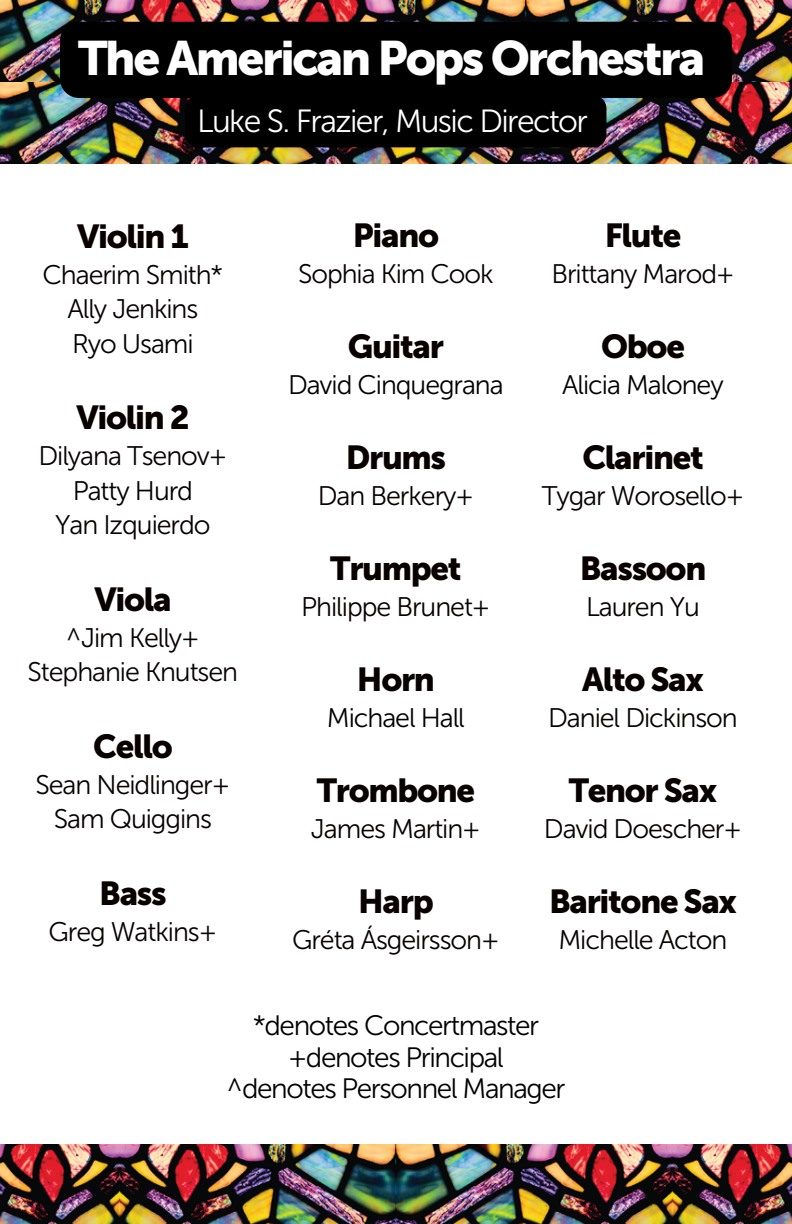
<style>
.page{position:relative;width:792px;height:1224px;background:#fff}
.page>*{position:absolute;margin:0;border:0;box-sizing:border-box;transform-origin:0 0}
.t1{font:48px "Museo Sans 900";letter-spacing:-.05em;color:#fff}
.t2{font:33px "Museo Sans 900";letter-spacing:-.04em;color:#080001}
.t3{font:32px "Museo Sans 300";letter-spacing:-.05em;color:#fff}
.t4{font:28px "Museo Sans 300";letter-spacing:-.05em;color:#000}
.t5{font:26.8px "Museo Sans 300";letter-spacing:-.04em;color:#080001}
.t6{font:26.8px "Museo Sans 300";letter-spacing:-.04em;color:#000}
</style>
<div class="page">
<img style="left:0;top:82px;width:266px;height:81px">
<img style="left:266px;top:147px;width:275px;height:16px">
<img style="left:541px;top:82px;width:251px;height:81px">
<img style="left:0;top:0;width:250px;height:82px">
<img style="left:250px;top:0;width:276px;height:22px">
<img style="left:526px;top:0;width:266px;height:82px">
<div style="left:60px;top:22px;width:672px;height:76px;background:#000"></div>
<div style="left:185px;top:96px;width:421px;height:51px;background:#000"></div>
<img style="left:0;top:1145px;width:120px;height:79px">
<img style="left:120px;top:1145px;width:275px;height:79px">
<img style="left:395px;top:1145px;width:277px;height:79px">
<img style="left:672px;top:1145px;width:120px;height:79px">
<p class="t1" style="left:78px;top:30px;width:629px">The American Pops Orchestra</p>
<p class="t3" style="left:197px;top:102px;width:392px">Luke S. Frazier, Music Director</p>
<p class="t2" style="left:77px;top:217px;width:113px">Violin 1</p>
<p class="t5" style="left:42px;top:259px;width:182px">Chaerim Smith*</p>
<p class="t5" style="left:67px;top:293px;width:133px">Ally Jenkins</p>
<p class="t6" style="left:72px;top:328px;width:123px">Ryo Usami</p>
<p class="t2" style="left:76px;top:398px;width:115px">Violin 2</p>
<p class="t5" style="left:38px;top:440px;width:190px">Dilyana Tsenov+</p>
<p class="t6" style="left:73px;top:475px;width:122px">Patty Hurd</p>
<p class="t5" style="left:55px;top:509px;width:157px">Yan Izquierdo</p>
<p class="t2" style="left:94px;top:580px;width:79px">Viola</p>
<p class="t5" style="left:66px;top:622px;width:135px">^Jim Kelly+</p>
<p class="t5" style="left:28px;top:656px;width:212px">Stephanie Knutsen</p>
<p class="t2" style="left:93px;top:727px;width:81px">Cello</p>
<p class="t5" style="left:35px;top:769px;width:196px">Sean Neidlinger+</p>
<p class="t5" style="left:54px;top:803px;width:160px">Sam Quiggins</p>
<p class="t2" style="left:99px;top:874px;width:69px">Bass</p>
<p class="t5" style="left:49px;top:916px;width:170px">Greg Watkins+</p>
<p class="t2" style="left:353px;top:216px;width:88px">Piano</p>
<p class="t5" style="left:298px;top:258px;width:197px">Sophia Kim Cook</p>
<p class="t2" style="left:348px;top:327px;width:98px">Guitar</p>
<p class="t6" style="left:288px;top:369px;width:217px">David Cinquegrana</p>
<p class="t2" style="left:346px;top:438px;width:102px">Drums</p>
<p class="t5" style="left:318px;top:480px;width:158px">Dan Berkery+</p>
<p class="t2" style="left:330px;top:549px;width:133px">Trumpet</p>
<p class="t5" style="left:301px;top:591px;width:191px">Philippe Brunet+</p>
<p class="t2" style="left:357px;top:660px;width:80px">Horn</p>
<p class="t6" style="left:327px;top:702px;width:140px">Michael Hall</p>
<p class="t2" style="left:317px;top:771px;width:160px">Trombone</p>
<p class="t5" style="left:311px;top:813px;width:171px">James Martin+</p>
<p class="t2" style="left:358px;top:882px;width:77px">Harp</p>
<p class="t5" style="left:292px;top:924px;width:209px">Gréta Ásgeirsson+</p>
<p class="t2" style="left:605px;top:216px;width:78px">Flute</p>
<p class="t5" style="left:551px;top:258px;width:185px">Brittany Marod+</p>
<p class="t2" style="left:601px;top:327px;width:85px">Oboe</p>
<p class="t6" style="left:562px;top:369px;width:163px">Alicia Maloney</p>
<p class="t2" style="left:582px;top:438px;width:123px">Clarinet</p>
<p class="t5" style="left:542px;top:480px;width:204px">Tygar Worosello+</p>
<p class="t2" style="left:580px;top:549px;width:128px">Bassoon</p>
<p class="t5" style="left:586px;top:591px;width:115px">Lauren Yu</p>
<p class="t2" style="left:582px;top:660px;width:123px">Alto Sax</p>
<p class="t5" style="left:548px;top:702px;width:191px">Daniel Dickinson</p>
<p class="t2" style="left:569px;top:771px;width:150px">Tenor Sax</p>
<p class="t5" style="left:544px;top:813px;width:200px">David Doescher+</p>
<p class="t2" style="left:549px;top:882px;width:190px">Baritone Sax</p>
<p class="t5" style="left:558px;top:924px;width:170px">Michelle Acton</p>
<p class="t4" style="left:253px;top:1009px;width:288px">*denotes Concertmaster</p>
<p class="t4" style="left:288px;top:1040px;width:217px">+denotes Principal</p>
<p class="t4" style="left:226px;top:1072px;width:341px">^denotes Personnel Manager</p>
</div>
